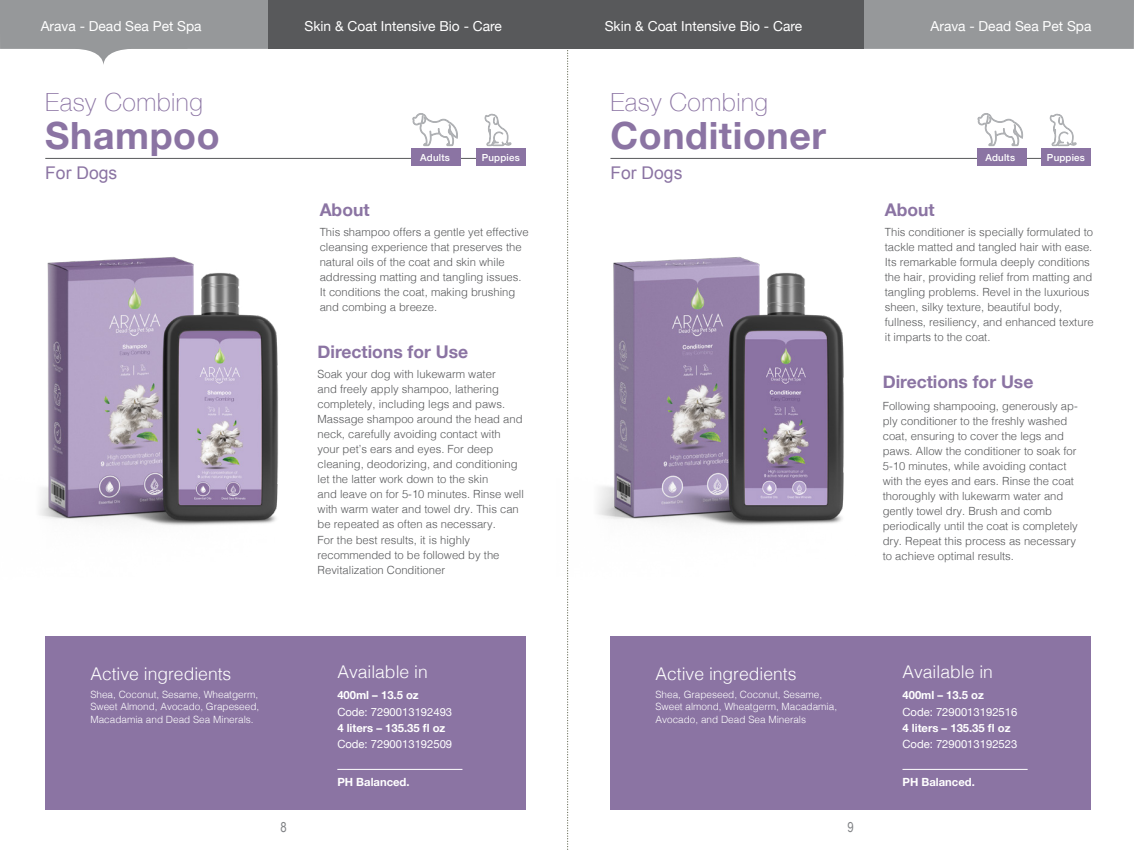
<style>
.page{position:relative;width:1134px;height:851px;background:#fff}
.page>*{position:absolute;margin:0;border:0;box-sizing:border-box;transform-origin:0 0}
.t1{font:700 37.5px "Helvetica Neue";letter-spacing:.015em;color:#8b74a3}
.t2{font:100 25px "Helvetica Neue";letter-spacing:.02em;color:#8b74a3}
.t3{font:300 17.5px "Helvetica";color:#fff}
.t4{font:700 17.5px "Helvetica Neue";color:#8b74a3}
.t5{font:17.5px "Arial";color:#8b74a3}
.t6{font:13.75px "Helvetica Neue";color:#fff}
.t7{font:13.75px "Arial Narrow";color:#808285}
.t8{font:300 11.25px/15px "Helvetica";color:#58595b}
.t9{font:700 11.25px "Helvetica Neue";color:#fff}
.t10{font:11.25px "Helvetica Neue";color:#fff}
.t11{font:300 10px/12.5px "Helvetica";color:#fff;text-align:justify}
.t12{font:500 9.75px "Helvetica Neue";letter-spacing:.02em;color:#fff}
</style>
<div class="page">
<svg style="left:567px;top:65px;width:2px;height:785px"></svg>
<hr style="left:45px;top:158px;width:480px;height:1px;background:#58595b">
<hr style="left:610px;top:158px;width:480px;height:1px;background:#58595b">
<svg style="left:412px;top:113px;width:46px;height:34px"></svg>
<div style="left:476px;top:148px;width:49px;height:18px;background:#8b74a3"></div>
<div style="left:412px;top:148px;width:49px;height:18px;background:#8b74a3"></div>
<img style="left:39px;top:257px;width:240px;height:269px">
<div style="left:45px;top:636px;width:480px;height:173px;background:#8b74a3"></div>
<svg style="left:484px;top:113px;width:28px;height:34px"></svg>
<svg style="left:977px;top:113px;width:46px;height:34px"></svg>
<div style="left:1041px;top:148px;width:49px;height:18px;background:#8b74a3"></div>
<div style="left:977px;top:148px;width:49px;height:18px;background:#8b74a3"></div>
<img style="left:567px;top:203px;width:277px;height:377px">
<div style="left:610px;top:636px;width:480px;height:173px;background:#8b74a3"></div>
<svg style="left:1049px;top:113px;width:28px;height:34px"></svg>
<hr style="left:902px;top:769px;width:126px;height:1px;background:#fff">
<hr style="left:337px;top:769px;width:125px;height:1px;background:#fff">
<svg style="left:0;top:0;width:1134px;height:65px;fill:#96989a"></svg>
<div style="left:268px;top:0;width:596px;height:49px;background:#58595b"></div>
<p class="t6" style="left:41px;top:16px;width:162px">Arava - Dead Sea Pet Spa</p>
<p class="t6" style="left:304px;top:16px;width:199px">Skin &amp; Coat Intensive Bio - Care</p>
<p class="t6" style="left:605px;top:16px;width:199px">Skin &amp; Coat Intensive Bio - Care</p>
<p class="t6" style="left:930px;top:16px;width:162px">Arava - Dead Sea Pet Spa</p>
<h2 class="t2" style="left:45px;top:83px;width:159px">Easy Combing</h2>
<h1 class="t1" style="left:45px;top:106px;width:176px">Shampoo</h1>
<h3 class="t5" style="left:45px;top:162px;width:73px">For Dogs</h3>
<p class="t12" style="left:420px;top:149px;width:31px">Adults</p>
<p class="t12" style="left:482px;top:149px;width:39px">Puppies</p>
<h3 class="t4" style="left:320px;top:196px;width:51px">About</h3>
<p class="t8" style="left:320px;top:224px;width:211px">This shampoo offers a gentle yet effective cleansing experience that preserves the natural oils of the coat and skin while addressing matting and tangling issues.<br>It conditions the coat, making brushing and combing a breeze.</p>
<h3 class="t4" style="left:318px;top:338px;width:152px">Directions for Use</h3>
<p class="t8" style="left:318px;top:366px;width:208px">Soak your dog with lukewarm water<br>and freely apply shampoo, lathering completely, including legs and paws.<br>Massage shampoo around the head and neck, carefully avoiding contact with your pet’s ears and eyes. For deep cleaning, deodorizing, and conditioning let the latter work down to the skin<br>and leave on for 5-10 minutes. Rinse well with warm water and towel dry. This can be repeated as often as necessary.<br>For the best results, it is highly recommended to be followed by the Revitalization Conditioner</p>
<h2 class="t2" style="left:610px;top:83px;width:159px">Easy Combing</h2>
<h1 class="t1" style="left:610px;top:106px;width:217px">Conditioner</h1>
<h3 class="t5" style="left:610px;top:162px;width:73px">For Dogs</h3>
<p class="t12" style="left:985px;top:149px;width:31px">Adults</p>
<p class="t12" style="left:1047px;top:149px;width:39px">Puppies</p>
<h3 class="t4" style="left:885px;top:196px;width:51px">About</h3>
<p class="t8" style="left:885px;top:224px;width:210px">This conditioner is specially formulated to tackle matted and tangled hair with ease.<br>Its remarkable formula deeply conditions the hair, providing relief from matting and tangling problems. Revel in the luxurious sheen, silky texture, beautiful body, fullness, resiliency, and enhanced texture it imparts to the coat.</p>
<h3 class="t4" style="left:883px;top:368px;width:152px">Directions for Use</h3>
<p class="t8" style="left:883px;top:398px;width:197px">Following shampooing, generously ap&shy;ply conditioner to the freshly washed coat, ensuring to cover the legs and paws. Allow the conditioner to soak for 5-10 minutes, while avoiding contact with the eyes and ears. Rinse the coat thoroughly with lukewarm water and gently towel dry. Brush and comb periodically until the coat is completely dry. Repeat this process as necessary to achieve optimal results.</p>
<h3 class="t3" style="left:90px;top:658px;width:143px">Active ingredients</h3>
<p class="t11" style="left:90px;top:687px;width:170px">Shea, Coconut, Sesame, Wheatgerm, Sweet Almond, Avocado, Grapeseed, Macadamia and Dead Sea Minerals.</p>
<h3 class="t3" style="left:337px;top:657px;width:92px">Available in</h3>
<p class="t9" style="left:337px;top:686px;width:83px">400ml – 13.5 oz</p>
<p class="t10" style="left:337px;top:703px;width:116px">Code: 7290013192493</p>
<p class="t9" style="left:337px;top:719px;width:110px">4 liters – 135.35 fl oz</p>
<p class="t10" style="left:337px;top:736px;width:116px">Code: 7290013192509</p>
<p class="t9" style="left:337px;top:772px;width:74px">PH Balanced.</p>
<h3 class="t3" style="left:655px;top:658px;width:143px">Active ingredients</h3>
<p class="t11" style="left:655px;top:687px;width:183px;text-align:left">Shea, Grapeseed, Coconut, Sesame,<br>Sweet almond, Wheatgerm, Macadamia,<br>Avocado, and Dead Sea Minerals</p>
<p class="t7" style="left:280px;top:816px;width:8px">8</p>
<p class="t7" style="left:847px;top:816px;width:8px">9</p>
<h3 class="t3" style="left:902px;top:657px;width:92px">Available in</h3>
<p class="t9" style="left:902px;top:686px;width:83px">400ml – 13.5 oz</p>
<p class="t10" style="left:902px;top:703px;width:116px">Code: 7290013192516</p>
<p class="t9" style="left:902px;top:719px;width:110px">4 liters – 135.35 fl oz</p>
<p class="t10" style="left:902px;top:736px;width:116px">Code: 7290013192523</p>
<p class="t9" style="left:902px;top:772px;width:74px">PH Balanced.</p>
</div>
